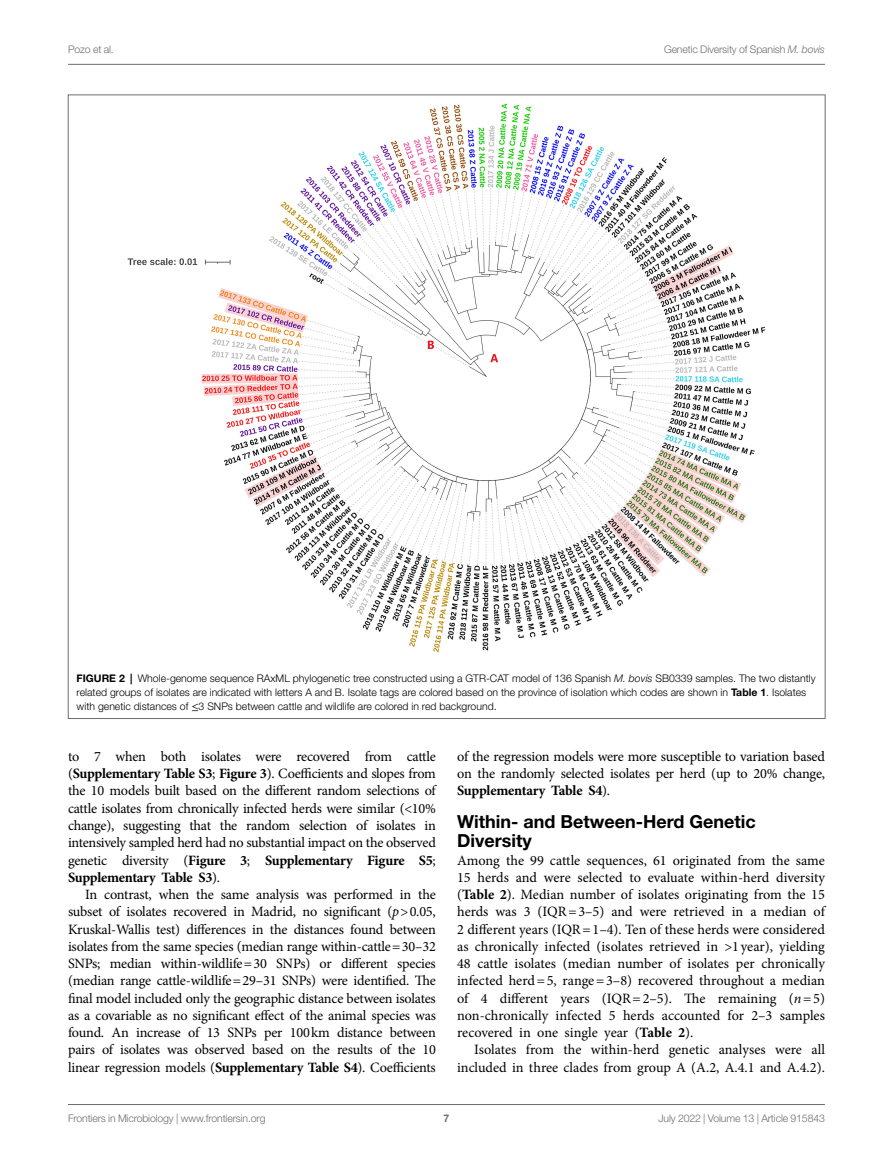
<style>
.page{position:relative;width:893px;height:1170px;background:#fff}
.page>*{position:absolute;margin:0;border:0;box-sizing:border-box;transform-origin:0 0}
.HEAD_2{font:700 18px/18.8px "Helvetica Neue LT Std";color:#000}
.TEXT{font:14.25px/17.2px "Minion Pro";letter-spacing:-.015em;color:#000;text-align:justify}
.TEXT_FLUSH{font:14.25px/17.2px "Minion Pro";color:#000;text-align:justify}
.FIG_LEG{font:300 10.5px/14.2px "Helvetica Neue LT Std";color:#000}
.t1{font:300 10.5px "Helvetica Neue LT Std";letter-spacing:-.015em;color:#6d6e71}
.t2{font:700 10.5px "Helvetica Neue LT Std";color:#6d6e71}
.s1{font-style:italic}
.s2{font-weight:700}
.s3{font-family:"STIX General";font-weight:400}
</style>
<div class="page">
<hr style="left:68px;top:64px;width:757px;height:1px;background:#6d6e71">
<hr style="left:68px;top:1104px;width:757px;height:1px;background:#6d6e71">
<img style="left:128px;top:103px;width:638px;height:549px">
<p class="t1" style="left:68px;top:42px;width:47px">Pozo et al.</p>
<p class="t1" style="left:664px;top:42px;width:162px">Genetic Diversity of Spanish <span class="s1">M. bovis</span></p>
<p class="FIG_LEG" style="left:77px;top:670px;width:740px"><span class="s2">FIGURE 2 |</span> Whole-genome sequence RAxML phylogenetic tree constructed using a GTR-CAT model of 136 Spanish <span class="s1">M. bovis</span> SB0339 samples. The two distantly related groups of isolates are indicated with letters A and B. Isolate tags are colored based on the province of isolation which codes are shown in <span class="s2">Table 1</span>. Isolates with genetic distances of <span class="s3">≤</span>3 SNPs between cattle and wildlife are colored in red background.</p>
<p class="TEXT" style="left:68px;top:747px;width:369px">to 7 when both isolates were recovered from cattle (<span class="s2">Supplementary Table S3</span>; <span class="s2">Figure 3</span>). Coefficients and slopes from the 10 models built based on the different random selections of cattle isolates from chronically infected herds were similar (&lt;10% change), suggesting that the random selection of isolates in intensively sampled herd had no substantial impact on the observed genetic diversity (<span class="s2">Figure 3</span>; <span class="s2">Supplementary Figure S5</span>; <span class="s2">Supplementary Table S3</span>).</p>
<p class="TEXT" style="left:68px;top:885px;width:369px;text-indent:17px">In contrast, when the same analysis was performed in the subset of isolates recovered in Madrid, no significant (<span class="s1">p</span>&gt;0.05, Kruskal-Wallis test) differences in the distances found between isolates from the same species (median range within-cattle=30–32<br>SNPs; median within-wildlife=30 SNPs) or different species (median range cattle-wildlife=29–31 SNPs) were identified. The final model included only the geographic distance between isolates as a covariable as no significant effect of the animal species was found. An increase of 13 SNPs per 100km distance between pairs of isolates was observed based on the results of the 10 linear regression models (<span class="s2">Supplementary Table S4</span>). Coefficients</p>
<p class="TEXT" style="left:457px;top:747px;width:369px">of the regression models were more susceptible to variation based on the randomly selected isolates per herd (up to 20% change, <span class="s2">Supplementary Table S4</span>).</p>
<p class="HEAD_2" style="left:457px;top:812px;width:300px">Within- and Between-Herd Genetic<br>Diversity</p>
<p class="TEXT_FLUSH" style="left:457px;top:851px;width:369px">Among the 99 cattle sequences, 61 originated from the same 15 herds and were selected to evaluate within-herd diversity (<span class="s2">Table 2</span>). Median number of isolates originating from the 15 herds was 3 (IQR=3–5) and were retrieved in a median of 2 different years (IQR=1–4). Ten of these herds were considered as chronically infected (isolates retrieved in &gt;1 year), yielding 48 cattle isolates (median number of isolates per chronically infected herd=5, range=3–8) recovered throughout a median of 4 different years (IQR=2–5). The remaining (<span class="s1">n</span>=5) non-chronically infected 5 herds accounted for 2–3 samples recovered in one single year (<span class="s2">Table 2</span>).</p>
<p class="TEXT" style="left:457px;top:1041px;width:369px;text-align:right">Isolates from the within-herd genetic analyses were all included in three clades from group A (A.2, A.4.1 and A.4.2).</p>
<p class="t1" style="left:68px;top:1111px;width:199px">Frontiers in Microbiology | www.frontiersin.org</p>
<p class="t2" style="left:444px;top:1111px;width:7px">7</p>
<p class="t1" style="left:658px;top:1111px;width:168px">July 2022 | Volume 13 | Article 915843</p>
</div>
